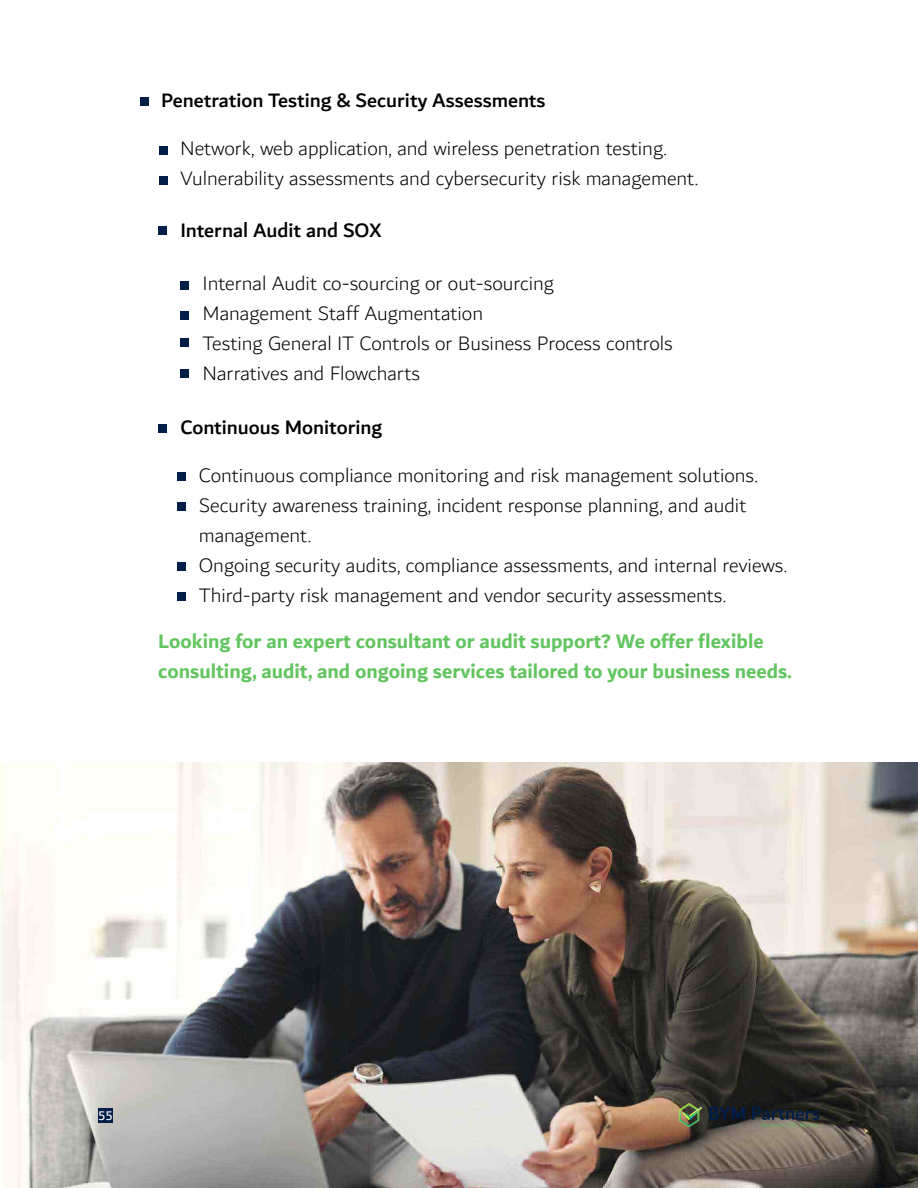
<style>
.page{position:relative;width:918px;height:1188px;background:#fff}
.page>*{position:absolute;margin:0;border:0;box-sizing:border-box;transform-origin:0 0}
.t1{font:300 21px/30px "Dubai";color:#000}
.t2{font:700 21px/30px "Dubai";color:#63c560}
.t3{font:500 21px "Dubai";color:#000}
.t4{font:13.5px "Dubai";color:#fff}
</style>
<div class="page">
<img style="left:0;top:762px;width:918px;height:426px">
<div style="left:140px;top:97px;width:9px;height:9px;background:#011e48"></div>
<div style="left:158px;top:226px;width:9px;height:9px;background:#011e48"></div>
<div style="left:159px;top:146px;width:9px;height:9px;background:#011e48"></div>
<div style="left:159px;top:176px;width:9px;height:9px;background:#011e48"></div>
<div style="left:180px;top:281px;width:9px;height:9px;background:#011e48"></div>
<div style="left:180px;top:338px;width:9px;height:9px;background:#011e48"></div>
<div style="left:180px;top:369px;width:9px;height:9px;background:#011e48"></div>
<div style="left:180px;top:311px;width:9px;height:9px;background:#011e48"></div>
<div style="left:158px;top:424px;width:9px;height:9px;background:#011e48"></div>
<div style="left:177px;top:472px;width:9px;height:9px;background:#011e48"></div>
<div style="left:177px;top:502px;width:9px;height:9px;background:#011e48"></div>
<div style="left:177px;top:562px;width:9px;height:9px;background:#011e48"></div>
<div style="left:177px;top:592px;width:9px;height:9px;background:#011e48"></div>
<svg style="left:679px;top:1103px;width:23px;height:24px"></svg>
<svg style="left:709px;top:1107px;width:36px;height:13px"></svg>
<svg style="left:752px;top:1107px;width:68px;height:20px"></svg>
<hr style="left:119px;top:1115px;width:555px;height:1px;background:#011e48">
<div style="left:98px;top:1108px;width:15px;height:15px;background:#011e48"></div>
<p class="t3" style="left:161px;top:87px;width:386px">Penetration Testing &amp; Security Assessments</p>
<p class="t1" style="left:180px;top:134px;width:520px">Network, web application, and wireless penetration testing.<br>Vulnerability assessments and cybersecurity risk management.</p>
<p class="t3" style="left:180px;top:217px;width:203px">Internal Audit and SOX</p>
<p class="t1" style="left:202px;top:269px;width:472px">Internal Audit co-sourcing or out-sourcing<br>Management Staff Augmentation<br>Testing General IT Controls or Business Process controls Narratives and Flowcharts</p>
<p class="t3" style="left:180px;top:415px;width:203px">Continuous Monitoring</p>
<p class="t1" style="left:199px;top:461px;width:590px">Continuous compliance monitoring and risk management solutions.<br>Security awareness training, incident response planning, and audit management.<br>Ongoing security audits, compliance assessments, and internal reviews.<br>Third-party risk management and vendor security assessments.</p>
<p class="t2" style="left:158px;top:626px;width:635px">Looking for an expert consultant or audit support? We offer flexible consulting, audit, and ongoing services tailored to your business needs.</p>
<p class="t4" style="left:98px;top:1107px;width:16px">55</p>
</div>
